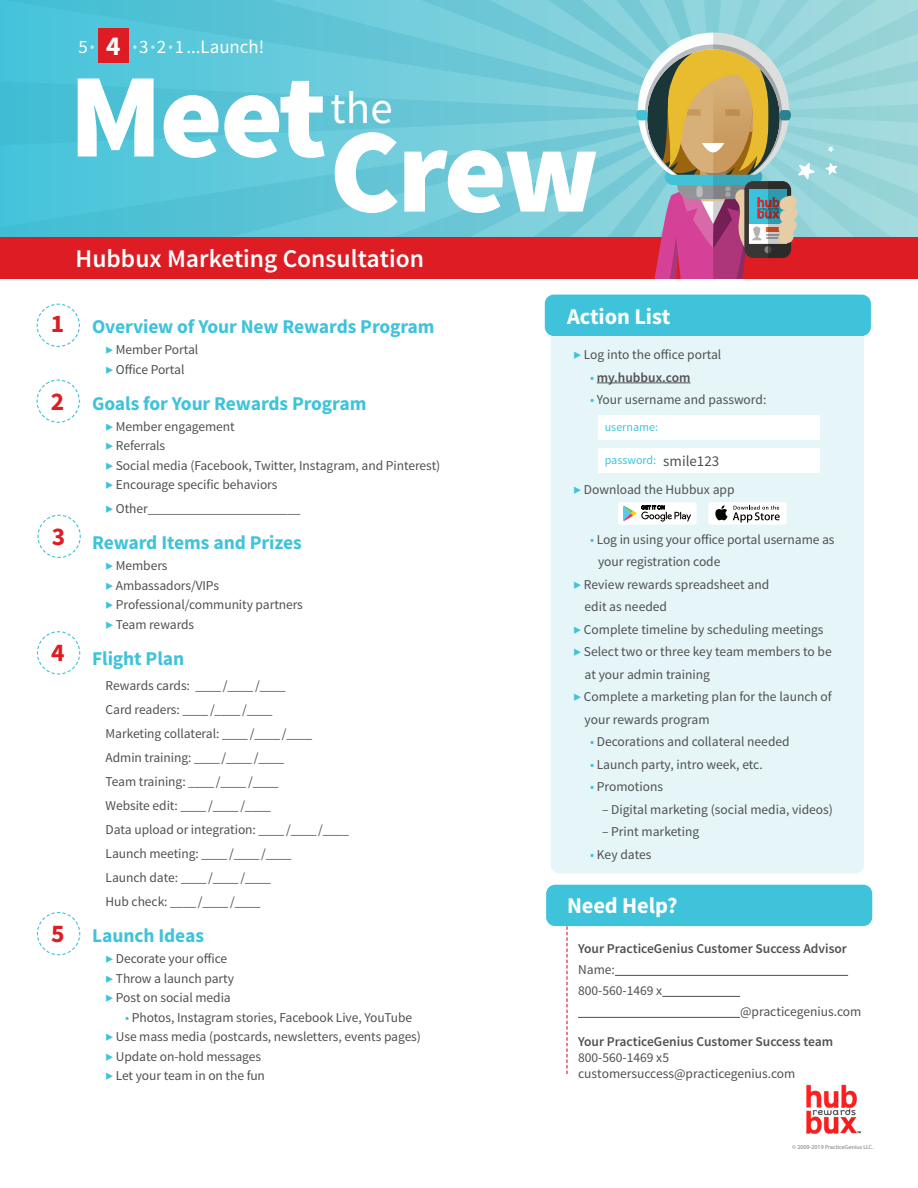
<style>
.page{position:relative;width:918px;height:1188px;background:#fff}
.page>*{position:absolute;margin:0;border:0;box-sizing:border-box;transform-origin:0 0}
.t1{font:900 120px "Source Sans Pro";letter-spacing:-.025em;color:#fff}
.t2{font:45px "Source Sans Pro";color:#fff}
.t3{font:700 27.3px "Source Sans Pro";color:#fff}
.t4{font:600 25.5px "Source Sans Pro";color:#fff}
.t5{font:700 25.5px "Source Sans Pro";color:#dd1c23}
.t6{font:700 22.5px "Source Sans Pro";letter-spacing:-.005em;color:#fff}
.t7{font:700 19.5px "Source Sans Pro";letter-spacing:-.005em;color:#3ec3db}
.t8{font:18.9px "Source Sans Pro";color:#fff}
.t9{font:15px "Source Sans Pro";color:#4f5050}
.t10{font:13.5px "Source Sans Pro";letter-spacing:-.005em;color:#4f5050}
.t11{font:600 13.5px "Source Sans Pro";color:#4f5050}
.t12{font:12px "Source Sans Pro";color:#3ec3db}
.t13{font:6px "Myriad Pro";color:#7f7b7b}
.s1{font-size:14.7px;color:#caeaf3}
.s2{color:#3ec3db}
.s3{font-weight:400;color:#3ec3db}
</style>
<div class="page">
<svg style="left:0;top:0;width:469px;height:80px;background:#5cc6d8"></svg>
<svg style="left:0;top:80px;width:469px;height:33px;background:#59c4d6"></svg>
<svg style="left:0;top:113px;width:230px;height:125px;background:#4fc1d6"></svg>
<svg style="left:230px;top:113px;width:239px;height:125px;background:#68c7d7"></svg>
<img style="left:806px;top:1084px;width:55px;height:50px">
<svg style="left:36px;top:303px;width:44px;height:44px"></svg>
<div style="left:546px;top:885px;width:326px;height:41px;background:#3ec3db;border-radius:9px"></div>
<div style="left:99px;top:28px;width:30px;height:35px;background:#dd1c23"></div>
<div style="left:0;top:238px;width:918px;height:41px;background:#dd1c23"></div>
<div style="left:551px;top:295px;width:313px;height:579px;background:#e5f5f8;border-radius:9px"></div>
<div style="left:545px;top:295px;width:326px;height:41px;background:#3ec3db;border-radius:9px"></div>
<hr style="left:597px;top:383px;width:94px;height:1px;background:#4f5050">
<div style="left:598px;top:415px;width:222px;height:24px;background:#fff"></div>
<div style="left:598px;top:448px;width:222px;height:25px;background:#fff"></div>
<hr style="left:615px;top:975px;width:233px;height:1px;background:#4f5050">
<hr style="left:662px;top:996px;width:78px;height:1px;background:#4f5050">
<hr style="left:578px;top:1017px;width:162px;height:1px;background:#4f5050">
<svg style="left:566px;top:926px;width:2px;height:148px"></svg>
<svg style="left:37px;top:514px;width:44px;height:44px"></svg>
<svg style="left:36px;top:631px;width:45px;height:44px"></svg>
<svg style="left:36px;top:912px;width:45px;height:44px"></svg>
<svg style="left:469px;top:0;width:449px;height:279px;background:#9cadae"></svg>
<svg style="left:36px;top:379px;width:44px;height:44px"></svg>
<div style="left:708px;top:502px;width:79px;height:23px;background:#fff;border-radius:2px"></div>
<svg style="left:715px;top:505px;width:65px;height:18px"></svg>
<div style="left:618px;top:502px;width:79px;height:23px;background:#fff;border-radius:2px"></div>
<svg style="left:623px;top:505px;width:68px;height:17px"></svg>
<p class="t8" style="left:79px;top:35px;width:18px">5<span class="s1">•</span></p>
<p class="t3" style="left:106px;top:28px;width:16px">4</p>
<p class="t8" style="left:133px;top:35px;width:133px"><span class="s1">•</span>3<span class="s1">•</span>2<span class="s1">•</span>1 ...Launch!</p>
<p class="t1" style="left:69px;top:38px;width:259px">Meet</p>
<p class="t2" style="left:331px;top:80px;width:64px">the</p>
<p class="t1" style="left:329px;top:94px;width:271px">Crew</p>
<p class="t4" style="left:76px;top:242px;width:350px">Hubbux Marketing Consultation</p>
<p class="t5" style="left:51px;top:308px;width:15px">1</p>
<p class="t5" style="left:51px;top:385px;width:15px">2</p>
<p class="t5" style="left:52px;top:520px;width:15px">3</p>
<p class="t5" style="left:51px;top:637px;width:15px">4</p>
<p class="t5" style="left:51px;top:917px;width:15px">5</p>
<p class="t7" style="left:92px;top:314px;width:344px">Overview of Your New Rewards Program</p>
<p class="t10" style="left:106px;top:341px;width:94px"><span class="s2">▶</span> Member Portal</p>
<p class="t10" style="left:106px;top:361px;width:80px"><span class="s2">▶</span> Office Portal</p>
<p class="t7" style="left:92px;top:391px;width:276px">Goals for Your Rewards Program</p>
<p class="t10" style="left:106px;top:418px;width:131px"><span class="s2">▶</span> Member engagement</p>
<p class="t10" style="left:106px;top:437px;width:61px"><span class="s2">▶</span> Referrals</p>
<p class="t10" style="left:106px;top:457px;width:336px"><span class="s2">▶</span> Social media (Facebook, Twitter, Instagram, and Pinterest)</p>
<p class="t10" style="left:106px;top:476px;width:173px"><span class="s2">▶</span> Encourage specific behaviors</p>
<p class="t10" style="left:106px;top:500px;width:196px"><span class="s2">▶</span> Other________________________</p>
<p class="t7" style="left:92px;top:530px;width:211px">Reward Items and Prizes</p>
<p class="t10" style="left:106px;top:557px;width:63px"><span class="s2">▶</span> Members</p>
<p class="t10" style="left:106px;top:577px;width:115px"><span class="s2">▶</span> Ambassadors/VIPs</p>
<p class="t10" style="left:106px;top:596px;width:199px"><span class="s2">▶</span> Professional/community partners</p>
<p class="t10" style="left:106px;top:616px;width:90px"><span class="s2">▶</span> Team rewards</p>
<p class="t7" style="left:92px;top:646px;width:94px">Flight Plan</p>
<p class="t10" style="left:106px;top:677px;width:181px">Rewards cards: ____ /____ /____</p>
<p class="t10" style="left:106px;top:701px;width:169px">Card readers: ____ /____ /____</p>
<p class="t10" style="left:106px;top:725px;width:208px">Marketing collateral: ____ /____ /____</p>
<p class="t10" style="left:106px;top:749px;width:180px">Admin training: ____ /____ /____</p>
<p class="t10" style="left:106px;top:773px;width:174px">Team training: ____ /____ /____</p>
<p class="t10" style="left:106px;top:797px;width:167px">Website edit: ____ /____ /____</p>
<p class="t10" style="left:106px;top:821px;width:245px">Data upload or integration: ____ /____ /____</p>
<p class="t10" style="left:106px;top:845px;width:188px">Launch meeting: ____ /____ /____</p>
<p class="t10" style="left:106px;top:869px;width:167px">Launch date: ____ /____ /____</p>
<p class="t10" style="left:106px;top:893px;width:156px">Hub check: ____ /____ /____</p>
<p class="t7" style="left:92px;top:923px;width:113px">Launch Ideas</p>
<p class="t10" style="left:106px;top:950px;width:123px"><span class="s2">▶</span> Decorate your office</p>
<p class="t10" style="left:106px;top:970px;width:130px"><span class="s2">▶</span> Throw a launch party</p>
<p class="t10" style="left:106px;top:989px;width:127px"><span class="s2">▶</span> Post on social media</p>
<p class="t10" style="left:125px;top:1009px;width:289px"><span class="s2">•</span> Photos, Instagram stories, Facebook Live, YouTube</p>
<p class="t10" style="left:106px;top:1028px;width:317px"><span class="s2">▶</span> Use mass media (postcards, newsletters, events pages)</p>
<p class="t10" style="left:106px;top:1048px;width:157px"><span class="s2">▶</span> Update on-hold messages</p>
<p class="t10" style="left:106px;top:1067px;width:161px"><span class="s2">▶</span> Let your team in on the fun</p>
<p class="t6" style="left:567px;top:302px;width:105px">Action List</p>
<p class="t10" style="left:574px;top:346px;width:149px"><span class="s2">▶</span> Log into the office portal</p>
<p class="t11" style="left:590px;top:369px;width:102px"><span class="s3">•</span> my.hubbux.com</p>
<p class="t10" style="left:590px;top:391px;width:178px"><span class="s2">•</span> Your username and password:</p>
<p class="t12" style="left:605px;top:420px;width:55px">username:</p>
<p class="t12" style="left:605px;top:453px;width:53px">password:</p>
<p class="t9" style="left:663px;top:451px;width:58px">smile123</p>
<p class="t10" style="left:574px;top:481px;width:162px"><span class="s2">▶</span> Download the Hubbux app</p>
<p class="t10" style="left:590px;top:531px;width:246px"><span class="s2">•</span> Log in using your office portal username as</p>
<p class="t10" style="left:598px;top:553px;width:124px">your registration code</p>
<p class="t10" style="left:574px;top:576px;width:197px"><span class="s2">▶</span> Review rewards spreadsheet and</p>
<p class="t10" style="left:585px;top:598px;width:84px">edit as needed</p>
<p class="t10" style="left:574px;top:621px;width:252px"><span class="s2">▶</span> Complete timeline by scheduling meetings</p>
<p class="t10" style="left:574px;top:643px;width:260px"><span class="s2">▶</span> Select two or three key team members to be</p>
<p class="t10" style="left:585px;top:666px;width:127px">at your admin training</p>
<p class="t10" style="left:574px;top:688px;width:260px"><span class="s2">▶</span> Complete a marketing plan for the launch of</p>
<p class="t10" style="left:585px;top:711px;width:127px">your rewards program</p>
<p class="t10" style="left:590px;top:733px;width:201px"><span class="s2">•</span> Decorations and collateral needed</p>
<p class="t10" style="left:590px;top:756px;width:174px"><span class="s2">•</span> Launch party, intro week, etc.</p>
<p class="t10" style="left:590px;top:778px;width:75px"><span class="s2">•</span> Promotions</p>
<p class="t10" style="left:602px;top:801px;width:232px">– Digital marketing (social media, videos)</p>
<p class="t10" style="left:602px;top:823px;width:99px">– Print marketing</p>
<p class="t10" style="left:590px;top:846px;width:63px"><span class="s2">•</span> Key dates</p>
<p class="t6" style="left:567px;top:891px;width:112px">Need Help?</p>
<p class="t11" style="left:578px;top:940px;width:270px">Your PracticeGenius Customer Success Advisor</p>
<p class="t10" style="left:578px;top:961px;width:38px">Name:</p>
<p class="t10" style="left:578px;top:982px;width:86px">800-560-1469 x</p>
<p class="t10" style="left:740px;top:1003px;width:123px">@practicegenius.com</p>
<p class="t11" style="left:578px;top:1033px;width:257px">Your PracticeGenius Customer Success team</p>
<p class="t10" style="left:578px;top:1049px;width:92px">800-560-1469 x5</p>
<p class="t10" style="left:578px;top:1065px;width:219px">customersuccess@practicegenius.com</p>
<p class="t13" style="left:792px;top:1143px;width:83px">© 2009-2019 PracticeGenius LLC.</p>
</div>
